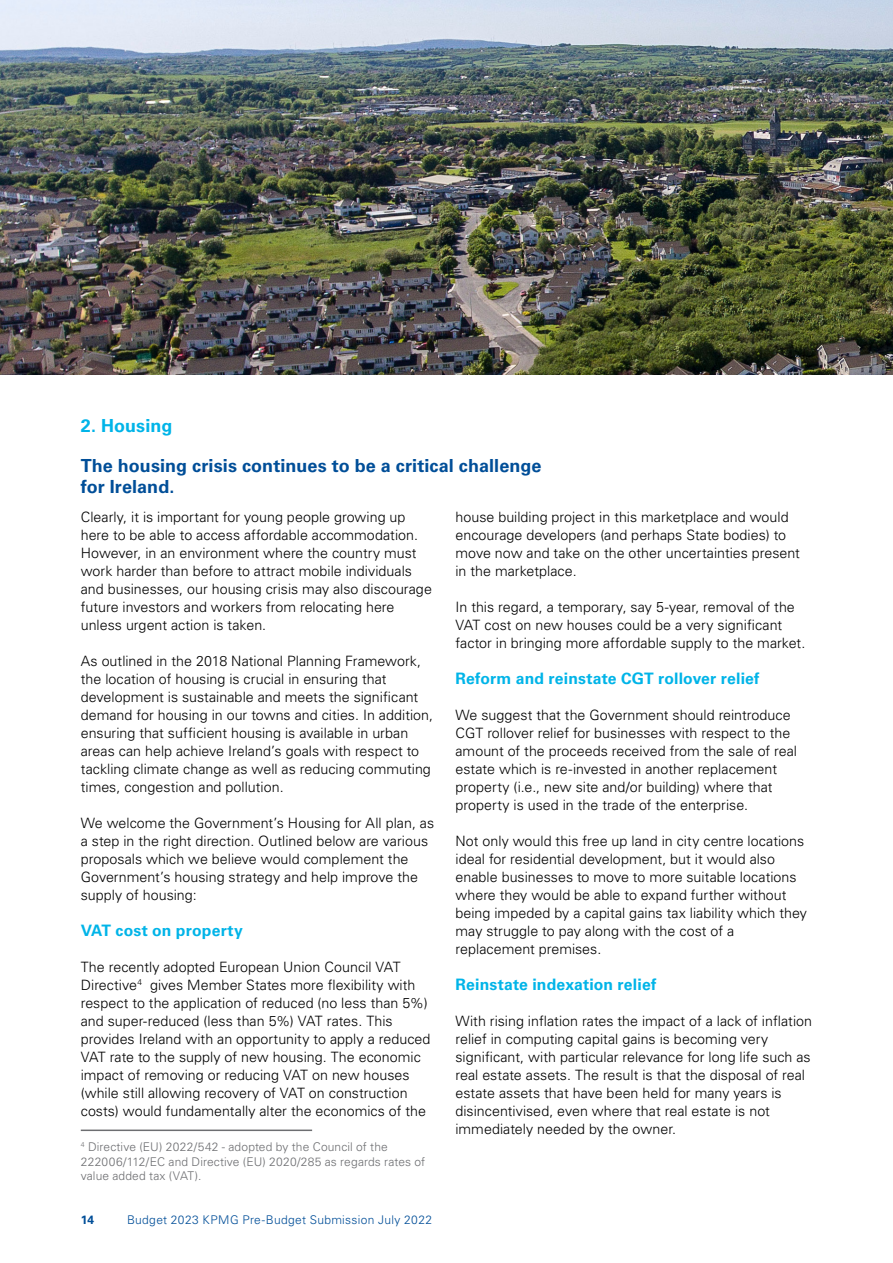
<style>
.page{position:relative;width:893px;height:1263px;background:#fff}
.page>*{position:absolute;margin:0;border:0;box-sizing:border-box;transform-origin:0 0}
.t1{font:700 18px/21.6px "Univers LT Std";letter-spacing:.005em;color:#004e98}
.t2{font:700 18px "Univers LT Std";letter-spacing:.005em;color:#00b4e8}
.t3{font:700 15.75px "Univers LT Std";letter-spacing:.01em;color:#00b4e8}
.t4{font:300 14.25px/18px "Univers LT Std";color:#000}
.t5{font:300 12px/14.4px "Univers LT Std";letter-spacing:.01em;color:#6d6e71}
.t6{font:300 12px "Univers LT Std";letter-spacing:.025em;color:#004e98}
.t7{font:700 12px "Univers LT Std";color:#004e98}
</style>
<div class="page">
<img style="left:0;top:0;width:893px;height:375px">
<hr style="left:81px;top:1129px;width:231px;height:2px;background:#6d6e71">
<p class="t2" style="left:81px;top:415px;width:93px">2. Housing</p>
<p class="t1" style="left:81px;top:455px;width:462px">The housing crisis continues to be a critical challenge for Ireland.</p>
<p class="t4" style="left:81px;top:508px;width:353px">Clearly, it is important for young people growing up here to be able to access affordable accommodation.<br>However, in an environment where the country must work harder than before to attract mobile individuals and businesses, our housing crisis may also discourage future investors and workers from relocating here unless urgent action is taken.</p>
<p class="t4" style="left:81px;top:652px;width:354px">As outlined in the 2018 National Planning Framework, the location of housing is crucial in ensuring that development is sustainable and meets the significant demand for housing in our towns and cities. In addition, ensuring that sufficient housing is available in urban areas can help achieve Ireland’s goals with respect to tackling climate change as well as reducing commuting times, congestion and pollution.</p>
<p class="t4" style="left:81px;top:814px;width:355px">We welcome the Government’s Housing for All plan, as a step in the right direction. Outlined below are various proposals which we believe would complement the Government’s housing strategy and help improve the supply of housing:</p>
<p class="t3" style="left:81px;top:921px;width:164px">VAT cost on property</p>
<p class="t4" style="left:81px;top:958px;width:351px">The recently adopted European Union Council VAT Directive<sup>4</sup> gives Member States more flexibility with respect to the application of reduced (no less than 5%) and super-reduced (less than 5%) VAT rates. This provides Ireland with an opportunity to apply a reduced VAT rate to the supply of new housing. The economic impact of removing or reducing VAT on new houses (while still allowing recovery of VAT on construction costs) would fundamentally alter the economics of the</p>
<p class="t4" style="left:455px;top:508px;width:346px">house building project in this marketplace and would encourage developers (and perhaps State bodies) to move now and take on the other uncertainties present in the marketplace.</p>
<p class="t4" style="left:455px;top:598px;width:351px">In this regard, a temporary, say 5-year, removal of the<br>VAT cost on new houses could be a very significant factor in bringing more affordable supply to the market.</p>
<p class="t3" style="left:455px;top:669px;width:306px">Reform and reinstate CGT rollover relief</p>
<p class="t4" style="left:455px;top:706px;width:343px">We suggest that the Government should reintroduce CGT rollover relief for businesses with respect to the amount of the proceeds received from the sale of real estate which is re-invested in another replacement property (i.e., new site and/or building) where that property is used in the trade of the enterprise.</p>
<p class="t4" style="left:455px;top:832px;width:353px">Not only would this free up land in city centre locations ideal for residential development, but it would also enable businesses to move to more suitable locations where they would be able to expand further without being impeded by a capital gains tax liability which they may struggle to pay along with the cost of a replacement premises.</p>
<p class="t3" style="left:455px;top:975px;width:202px">Reinstate indexation relief</p>
<p class="t4" style="left:455px;top:1012px;width:358px">With rising inflation rates the impact of a lack of inflation relief in computing capital gains is becoming very significant, with particular relevance for long life such as real estate assets. The result is that the disposal of real estate assets that have been held for many years is disincentivised, even where that real estate is not immediately needed by the owner.</p>
<p class="t5" style="left:81px;top:1140px;width:346px"><sup>4</sup> Directive (EU) 2022/542 - adopted by the Council of the<br>222006/112/EC and Directive (EU) 2020/285 as regards rates of value added tax (VAT).</p>
<p class="t7" style="left:81px;top:1213px;width:15px">14</p>
<p class="t6" style="left:127px;top:1212px;width:307px">Budget 2023 KPMG Pre-Budget Submission July 2022</p>
</div>
